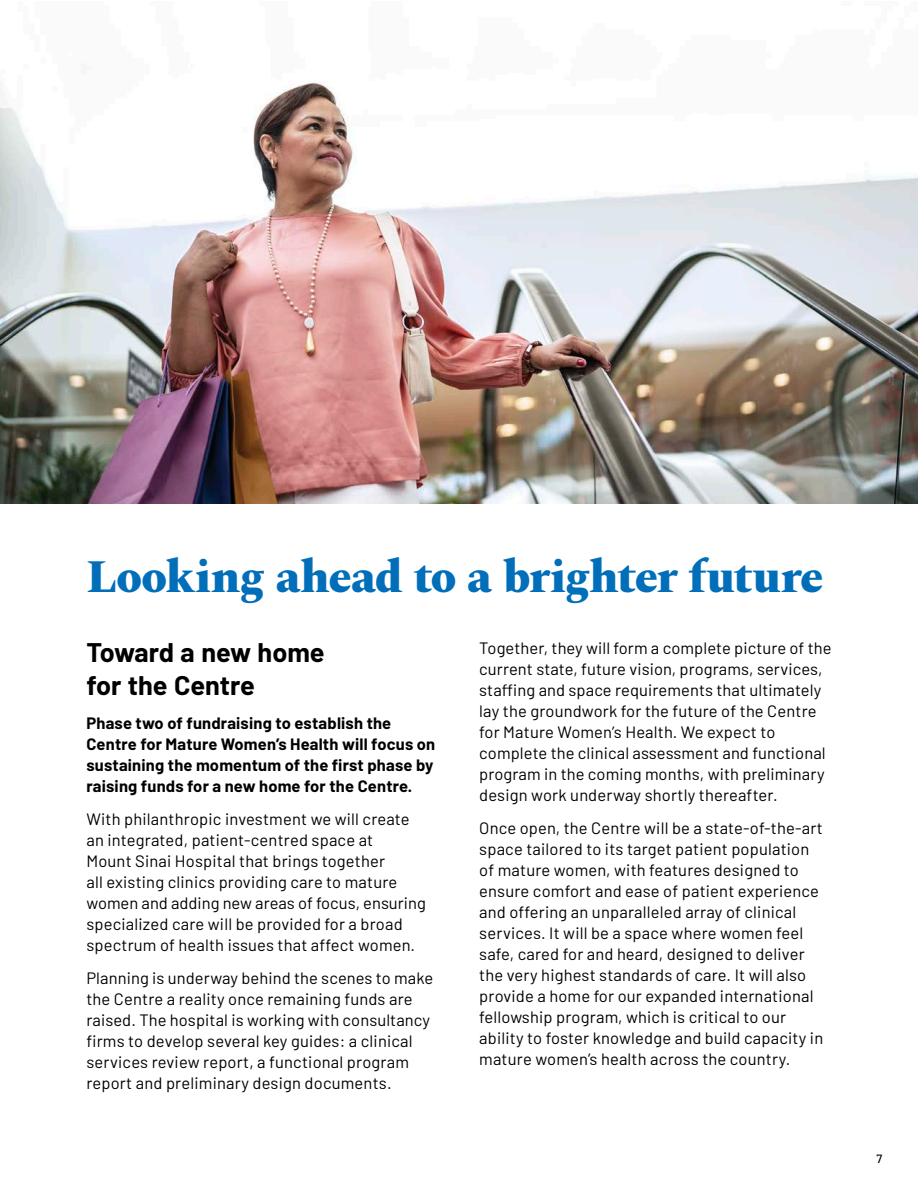
<style>
.page{position:relative;width:918px;height:1188px;background:#fff}
.page>*{position:absolute;margin:0;border:0;box-sizing:border-box;transform-origin:0 0}
.H1_-_25pt_Spectral_Left_Align{font:800 46.5px "Spectral";letter-spacing:-.015em;color:#006eb9}
.H3_-_Barlow_Subtitles{font:700 27px/32.4px "Barlow";letter-spacing:-.005em;color:#000}
.Text_1{font:16.5px/21px "Barlow";letter-spacing:.01em;color:#000}
.Text_1-2{font:700 16.5px/21px "Barlow";letter-spacing:.01em;color:#000}
.t1{font:500 12px "Barlow";color:#000}
</style>
<div class="page">
<img style="left:0;top:82px;width:918px;height:422px">
<p class="H1_-_25pt_Spectral_Left_Align" style="left:86px;top:543px;width:739px">Looking ahead to a brighter future</p>
<p class="H3_-_Barlow_Subtitles" style="left:86px;top:635px;width:240px">Toward a new home for the Centre</p>
<p class="Text_1-2" style="left:86px;top:711px;width:350px">Phase two of fundraising to establish the Centre for Mature Women’s Health will focus on sustaining the momentum of the first phase by raising funds for a new home for the Centre.</p>
<p class="Text_1" style="left:86px;top:808px;width:341px">With philanthropic investment we will create an integrated, patient-centred space at<br>Mount Sinai Hospital that brings together<br>all existing clinics providing care to mature women and adding new areas of focus, ensuring specialized care will be provided for a broad spectrum of health issues that affect women.</p>
<p class="Text_1" style="left:86px;top:967px;width:348px">Planning is underway behind the scenes to make the Centre a reality once remaining funds are raised. The hospital is working with consultancy firms to develop several key guides: a clinical services review report, a functional program report and preliminary design documents.</p>
<p class="Text_1" style="left:479px;top:637px;width:354px">Together, they will form a complete picture of the current state, future vision, programs, services, staffing and space requirements that ultimately lay the groundwork for the future of the Centre for Mature Women’s Health. We expect to complete the clinical assessment and functional program in the coming months, with preliminary design work underway shortly thereafter.</p>
<p class="Text_1" style="left:479px;top:817px;width:346px">Once open, the Centre will be a state-of-the-art space tailored to its target patient population of mature women, with features designed to ensure comfort and ease of patient experience and offering an unparalleled array of clinical services. It will be a space where women feel safe, cared for and heard, designed to deliver the very highest standards of care. It will also provide a home for our expanded international fellowship program, which is critical to our ability to foster knowledge and build capacity in mature women’s health across the country.</p>
<p class="t1" style="left:876px;top:1150px;width:7px">7</p>
</div>
